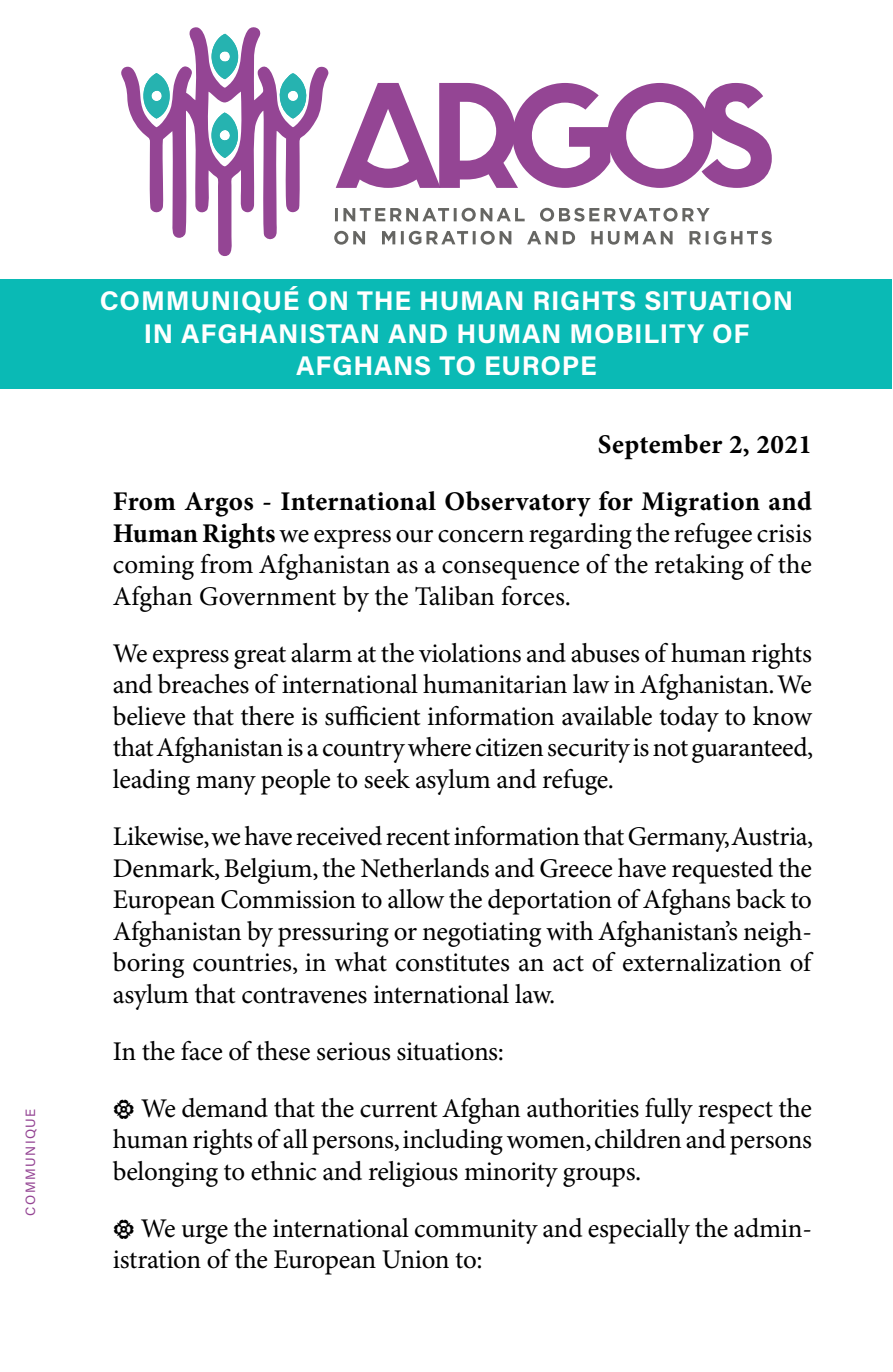
<style>
.page{position:relative;width:893px;height:1372px;background:#fff}
.page>*{position:absolute;margin:0;border:0;box-sizing:border-box;transform-origin:0 0}
.t1{font:27px/31.5px "Minion Pro";letter-spacing:-.01em;color:#000;text-align:justify}
.t2{font:27px/32.4px "Acumin Variable Concept";letter-spacing:.065em;color:#fff;text-align:center}
.t3{font:700 27px/56.9px "Minion Pro";letter-spacing:.015em;color:#000;text-align:right}
.t4{font:13.5px "Acumin Variable Concept";letter-spacing:.115em;color:#944493}
.s1{font-weight:700}
</style>
<div class="page">
<svg style="left:336px;top:83px;width:436px;height:105px"></svg>
<svg style="left:334px;top:208px;width:438px;height:36px"></svg>
<div style="left:0;top:279px;width:891px;height:110px;background:#0abab5"></div>
<svg style="left:121px;top:27px;width:207px;height:229px"></svg>
<hr style="left:892px;top:1266px;width:1px;height:105px;background:#25b4b1">
<p class="t4" style="left:21px;top:1215px;width:108px;rotate:-90deg">COMMUNIQUE</p>
<p class="t2" style="left:100px;top:283px;width:694px">COMMUNIQUÉ ON THE HUMAN RIGHTS SITUATION<br>IN AFGHANISTAN AND HUMAN MOBILITY OF<br>AFGHANS TO EUROPE</p>
<p class="t3" style="left:113px;top:417px;width:701px">September 2, 2021<br>From Argos - International Observatory for Migration and</p>
<p class="t1" style="left:113px;top:518px;width:701px"><span class="s1">Human Rights</span> we express our concern regarding the refugee crisis coming from Afghanistan as a consequence of the retaking of the Afghan Government by the Taliban forces.</p>
<p class="t1" style="left:113px;top:638px;width:702px">We express great alarm at the violations and abuses of human rights and breaches of international humanitarian law in Afghanistan. We believe that there is sufficient information available today to know that Afghanistan is a country where citizen security is not guaranteed, leading many people to seek asylum and refuge.</p>
<p class="t1" style="left:113px;top:821px;width:702px">Likewise, we have received recent information that Germany, Austria, Denmark, Belgium, the Netherlands and Greece have requested the European Commission to allow the deportation of Afghans back to Afghanistan by pressuring or negotiating with Afghanistan’s neigh&shy;boring countries, in what constitutes an act of externalization of asylum that contravenes international law.</p>
<p class="t1" style="left:113px;top:1023px;width:701px;line-height:56.9px">In the face of these serious situations:<br>r We demand that the current Afghan authorities fully respect the</p>
<p class="t1" style="left:113px;top:1124px;width:700px">human rights of all persons, including women, children and persons belonging to ethnic and religious minority groups.</p>
<p class="t1" style="left:113px;top:1213px;width:701px">r We urge the international community and especially the admin&shy;istration of the European Union to:</p>
</div>
